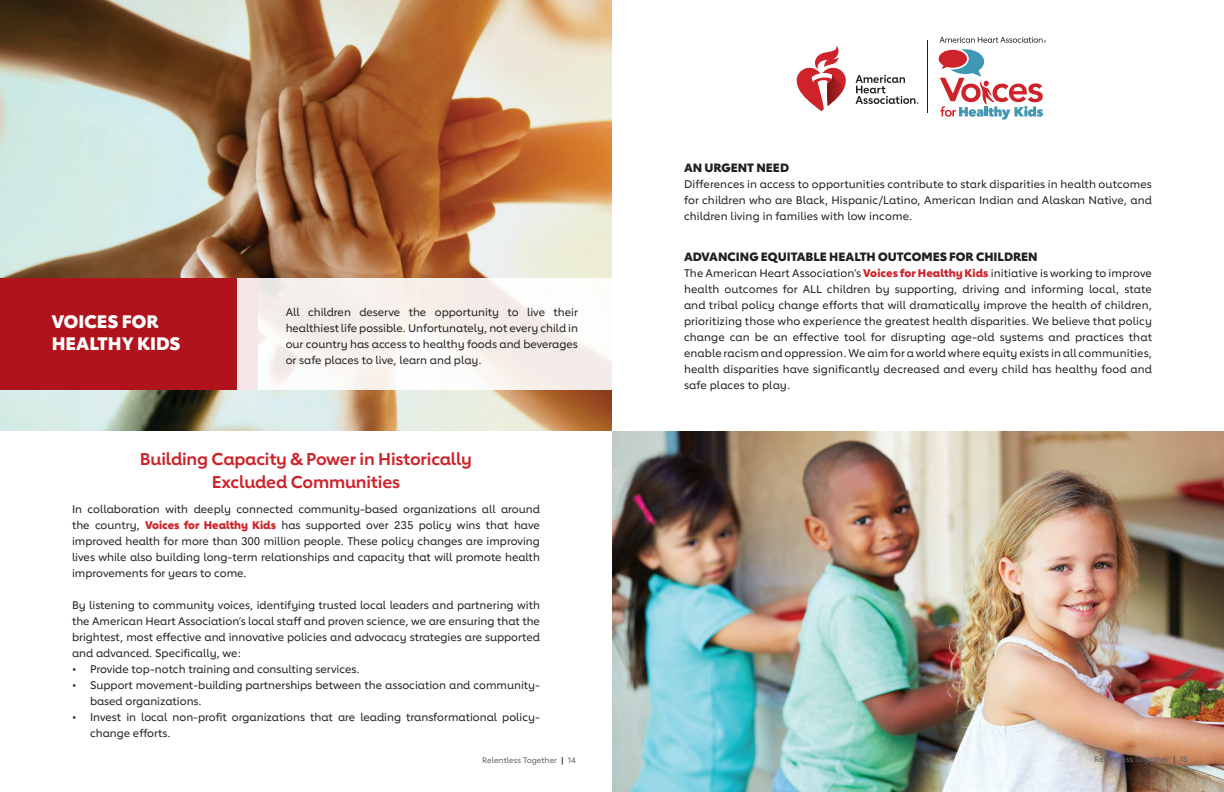
<style>
.page{position:relative;width:1224px;height:792px;background:#fff}
.page>*{position:absolute;margin:0;border:0;box-sizing:border-box;transform-origin:0 0}
.t1{font:800 18px/21.6px "Lub Dub";color:#fff}
.t2{font:700 17px/23px "Lub Dub";letter-spacing:-.01em;color:#ce232a;text-align:center}
.t3{font:800 12px "Lub Dub";color:#231f20}
.t4{font:500 11px/16px "Lub Dub";color:#231f20;text-align:justify}
.t5{font:500 8px "Lub Dub";color:#636366}
.s1{font-weight:800;color:#ce232a}
.s2{font-weight:800}
</style>
<div class="page">
<img style="left:0;top:0;width:612px;height:430px">
<div style="left:0;top:278px;width:258px;height:112px;background:#b0131c"></div>
<svg style="left:238px;top:278px;width:374px;height:112px;fill:#f7f0eb"></svg>
<img style="left:612px;top:431px;width:612px;height:361px">
<hr style="left:927px;top:41px;width:1px;height:72px;background:#231f20">
<svg style="left:856px;top:75px;width:62px;height:29px"></svg>
<svg style="left:797px;top:45px;width:49px;height:66px"></svg>
<svg style="left:939px;top:49px;width:104px;height:71px"></svg>
<svg style="left:940px;top:37px;width:106px;height:6px"></svg>
<h1 class="t1" style="left:52px;top:311px;width:130px">VOICES FOR<br>HEALTHY KIDS</h1>
<p class="t4" style="left:286px;top:304px;width:294px">All children deserve the opportunity to live their healthiest life possible. Unfortunately, not every child in our country has access to healthy foods and beverages or safe places to live, learn and play.</p>
<h2 class="t2" style="left:140px;top:447px;width:334px">Building Capacity &amp; Power in Historically<br>Excluded Communities</h2>
<p class="t3" style="left:684px;top:160px;width:107px">AN URGENT NEED</p>
<p class="t4" style="left:684px;top:176px;width:469px">Differences in access to opportunities contribute to stark disparities in health outcomes for children who are Black, Hispanic/Latino, American Indian and Alaskan Native, and children living in families with low income.</p>
<p class="t3" style="left:684px;top:249px;width:355px">ADVANCING EQUITABLE HEALTH OUTCOMES FOR CHILDREN</p>
<p class="t4" style="left:684px;top:265px;width:470px">The American Heart Association’s <span class="s1">Voices for Healthy Kids</span> initiative is working to improve health outcomes for ALL children by supporting, driving and informing local, state and tribal policy change efforts that will dramatically improve the health of children, prioritizing those who experience the greatest health disparities. We believe that policy change can be an effective tool for disrupting age-old systems and practices that enable racism and oppression. We aim for a world where equity exists in all communities, health disparities have significantly decreased and every child has healthy food and safe places to play.</p>
<p class="t4" style="left:72px;top:501px;width:470px">In collaboration with deeply connected community-based organizations all around the country, <span class="s1">Voices for Healthy Kids</span> has supported over 235 policy wins that have improved health for more than 300 million people. These policy changes are improving lives while also building long-term relationships and capacity that will promote health improvements for years to come.</p>
<p class="t4" style="left:72px;top:597px;width:470px">By listening to community voices, identifying trusted local leaders and partnering with the American Heart Association’s local staff and proven science, we are ensuring that the brightest, most effective and innovative policies and advocacy strategies are supported and advanced. Specifically, we:</p>
<p class="t4" style="left:72px;top:661px;width:289px">• Provide top-notch training and consulting services.</p>
<p class="t4" style="left:90px;top:677px;width:452px;text-indent:-18px">• Support movement-building partnerships between the association and community&shy;based organizations.</p>
<p class="t4" style="left:90px;top:709px;width:452px;text-indent:-18px">• Invest in local non-profit organizations that are leading transformational policy&shy;change efforts.</p>
<p class="t5" style="left:482px;top:755px;width:95px">Relentless Together <span class="s2">|</span> 14</p>
<p class="t5" style="left:1094px;top:754px;width:95px">Relentless Together <span class="s2">|</span> 15</p>
</div>
